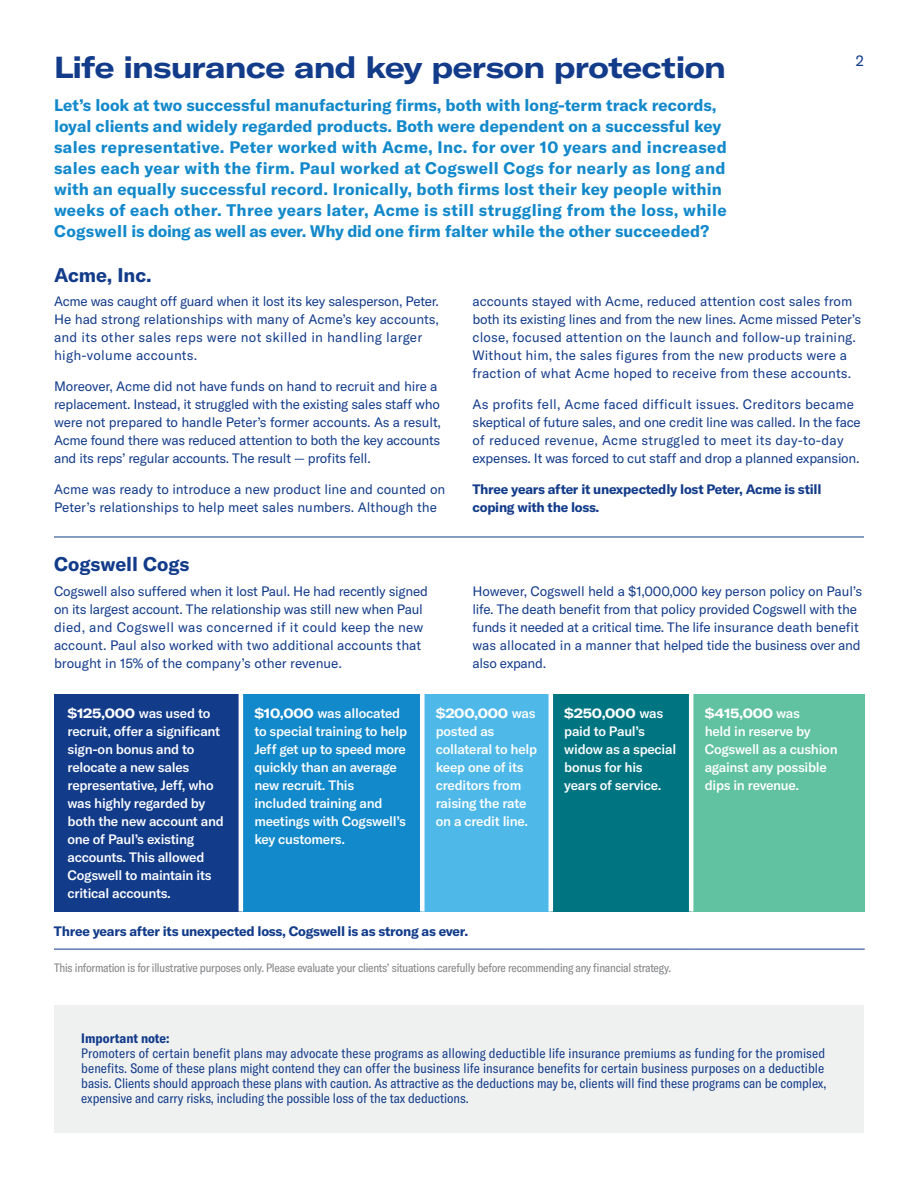
<style>
.page{position:relative;width:918px;height:1188px;background:#fff}
.page>*{position:absolute;margin:0;border:0;box-sizing:border-box;transform-origin:0 0}
.t1{font:700 expanded 30px "GT America";letter-spacing:-.02em;color:#123b8a}
.t2{font:700 19.5px "GT America";color:#123b8a}
.t3{font:700 16.5px/21px "GT America";letter-spacing:.01em;color:#1289cb}
.t4{font:15px "GT America";color:#123b8a}
.t5{font:13.5px/18px "GT America";letter-spacing:-.01em;color:#123b8a}
.t6{font:500 13.5px/18px "GT America";letter-spacing:-.02em;color:#fff}
.t7{font:condensed 13.5px/15px "GT America";letter-spacing:.005em;color:#123b8a}
.t8{font:700 13.5px/18px "GT America";letter-spacing:-.02em;color:#123b8a}
.t9{font:700 condensed 13.5px "GT America";color:#123b8a}
.t10{font:condensed 12px "GT America";letter-spacing:-.02em;color:#808285}
.s1{font-weight:700;font-stretch:expanded}
</style>
<div class="page">
<hr style="left:54px;top:537px;width:810px;height:1px;background:#123b8a">
<div style="left:54px;top:694px;width:187px;height:218px;background:#123b8a"></div>
<div style="left:241px;top:694px;width:181px;height:218px;background:#1289cb"></div>
<div style="left:422px;top:694px;width:129px;height:218px;background:#4eb9e9"></div>
<div style="left:551px;top:694px;width:140px;height:218px;background:#007582"></div>
<div style="left:691px;top:694px;width:174px;height:218px;background:#60c2a1"></div>
<hr style="left:239px;top:694px;width:4px;height:218px;background:#fff">
<div style="left:420px;top:694px;width:5px;height:218px;background:#fff"></div>
<hr style="left:549px;top:694px;width:4px;height:218px;background:#fff">
<hr style="left:54px;top:949px;width:187px;height:1px;background:#123b8a">
<hr style="left:241px;top:949px;width:181px;height:1px;background:#123b8a">
<hr style="left:422px;top:949px;width:129px;height:1px;background:#123b8a">
<hr style="left:551px;top:949px;width:140px;height:1px;background:#123b8a">
<hr style="left:691px;top:949px;width:174px;height:1px;background:#123b8a">
<hr style="left:689px;top:694px;width:4px;height:218px;background:#fff">
<div style="left:54px;top:1005px;width:810px;height:128px;background:#eff1f0"></div>
<p class="t4" style="left:856px;top:52px;width:10px">2</p>
<h1 class="t1" style="left:54px;top:48px;width:673px">Life insurance and key person protection</h1>
<p class="t3" style="left:54px;top:95px;width:675px">Let’s look at two successful manufacturing firms, both with long-term track records, loyal clients and widely regarded products. Both were dependent on a successful key sales representative. Peter worked with Acme, Inc. for over 10 years and increased sales each year with the firm. Paul worked at Cogswell Cogs for nearly as long and with an equally successful record. Ironically, both firms lost their key people within weeks of each other. Three years later, Acme is still struggling from the loss, while Cogswell is doing as well as ever. Why did one firm falter while the other succeeded?</p>
<h2 class="t2" style="left:54px;top:262px;width:99px">Acme, Inc.</h2>
<p class="t5" style="left:54px;top:293px;width:387px">Acme was caught off guard when it lost its key salesperson, Peter.<br>He had strong relationships with many of Acme’s key accounts, and its other sales reps were not skilled in handling larger high-volume accounts.</p>
<p class="t5" style="left:54px;top:377px;width:389px">Moreover, Acme did not have funds on hand to recruit and hire a replacement. Instead, it struggled with the existing sales staff who were not prepared to handle Peter’s former accounts. As a result, Acme found there was reduced attention to both the key accounts and its reps’ regular accounts. The result — profits fell.</p>
<p class="t5" style="left:54px;top:480px;width:393px">Acme was ready to introduce a new product line and counted on<br>Peter’s relationships to help meet sales numbers. Although the</p>
<p class="t5" style="left:472px;top:293px;width:390px">accounts stayed with Acme, reduced attention cost sales from both its existing lines and from the new lines. Acme missed Peter’s close, focused attention on the launch and follow-up training.<br>Without him, the sales figures from the new products were a fraction of what Acme hoped to receive from these accounts.</p>
<p class="t5" style="left:472px;top:395px;width:390px">As profits fell, Acme faced difficult issues. Creditors became skeptical of future sales, and one credit line was called. In the face of reduced revenue, Acme struggled to meet its day-to-day expenses. It was forced to cut staff and drop a planned expansion.</p>
<p class="t8" style="left:472px;top:480px;width:350px">Three years after it unexpectedly lost Peter, Acme is still coping with the loss.</p>
<h2 class="t2" style="left:54px;top:552px;width:137px">Cogswell Cogs</h2>
<p class="t5" style="left:54px;top:582px;width:375px">Cogswell also suffered when it lost Paul. He had recently signed on its largest account. The relationship was still new when Paul died, and Cogswell was concerned if it could keep the new account. Paul also worked with two additional accounts that brought in 15% of the company’s other revenue.</p>
<p class="t5" style="left:472px;top:582px;width:391px">However, Cogswell held a $1,000,000 key person policy on Paul’s life. The death benefit from that policy provided Cogswell with the funds it needed at a critical time. The life insurance death benefit was allocated in a manner that helped tide the business over and also expand.</p>
<p class="t6" style="left:68px;top:704px;width:158px"><span class="s1">$125,000</span> was used to recruit, offer a significant sign-on bonus and to relocate a new sales representative, Jeff, who was highly regarded by both the new account and one of Paul’s existing accounts. This allowed<br>Cogswell to maintain its critical accounts.</p>
<p class="t6" style="left:254px;top:704px;width:154px"><span class="s1">$10,000</span> was allocated to special training to help<br>Jeff get up to speed more quickly than an average new recruit. This included training and meetings with Cogswell’s key customers.</p>
<p class="t6" style="left:436px;top:704px;width:103px"><span class="s1">$200,000</span> was posted as collateral to help keep one of its creditors from raising the rate on a credit line.</p>
<p class="t6" style="left:564px;top:704px;width:113px"><span class="s1">$250,000</span> was paid to Paul’s widow as a special bonus for his years of service.</p>
<p class="t6" style="left:705px;top:704px;width:134px"><span class="s1">$415,000</span> was<br>held in reserve by<br>Cogswell as a cushion against any possible dips in revenue.</p>
<p class="t8" style="left:54px;top:922px;width:416px">Three years after its unexpected loss, Cogswell is as strong as ever.</p>
<p class="t10" style="left:54px;top:961px;width:619px">This information is for illustrative purposes only. Please evaluate your clients’ situations carefully before recommending any financial strategy.</p>
<p class="t9" style="left:81px;top:1030px;width:90px">Important note:</p>
<p class="t7" style="left:81px;top:1046px;width:747px">Promoters of certain benefit plans may advocate these programs as allowing deductible life insurance premiums as funding for the promised benefits. Some of these plans might contend they can offer the business life insurance benefits for certain business purposes on a deductible basis. Clients should approach these plans with caution. As attractive as the deductions may be, clients will find these programs can be complex, expensive and carry risks, including the possible loss of the tax deductions.</p>
</div>
